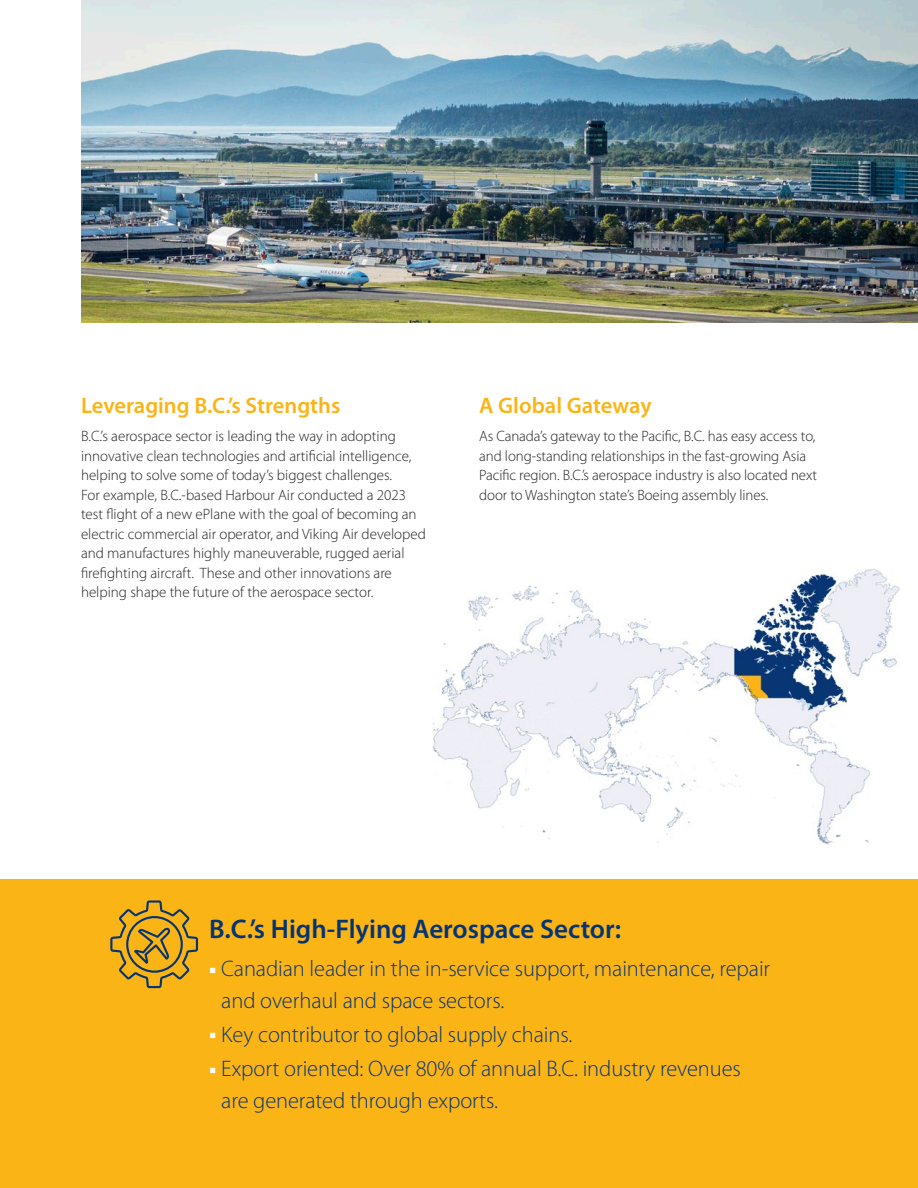
<style>
.page{position:relative;width:918px;height:1188px;background:#fff}
.page>*{position:absolute;margin:0;border:0;box-sizing:border-box;transform-origin:0 0}
.Body_10pt_13_0_track{font:600 27px "Myriad Pro";color:#053474}
.Body_10pt_13_0_track-2{font:300 22.5px/31.5px "Myriad Pro";letter-spacing:-.005em;color:#053474}
.Header_15_pt_Bold{font:600 22.5px "Myriad Pro";color:#fbb416}
.Body_10pt_13_0_track-3{font:300 15px/19.5px "Myriad Pro";color:#231f20}
.s1{font-family:"Minion Pro";font-weight:400;font-size:18px;color:#fff}
</style>
<div class="page">
<img style="left:432px;top:569px;width:468px;height:275px">
<div style="left:0;top:879px;width:918px;height:309px;background:#fbb416"></div>
<img style="left:81px;top:0;width:837px;height:322px">
<svg style="left:110px;top:900px;width:88px;height:88px"></svg>
<p class="Header_15_pt_Bold" style="left:81px;top:391px;width:261px">Leveraging B.C.’s Strengths</p>
<p class="Body_10pt_13_0_track-3" style="left:81px;top:427px;width:346px">B.C.’s aerospace sector is leading the way in adopting innovative clean technologies and artificial intelligence, helping to solve some of today’s biggest challenges.<br>For example, B.C.-based Harbour Air conducted a 2023 test flight of a new ePlane with the goal of becoming an electric commercial air operator, and Viking Air developed and manufactures highly maneuverable, rugged aerial firefighting aircraft. These and other innovations are helping shape the future of the aerospace sector.</p>
<p class="Header_15_pt_Bold" style="left:479px;top:391px;width:174px">A Global Gateway</p>
<p class="Body_10pt_13_0_track-3" style="left:479px;top:427px;width:339px">As Canada’s gateway to the Pacific, B.C. has easy access to, and long-standing relationships in the fast-growing Asia Pacific region. B.C.’s aerospace industry is also located next door to Washington state’s Boeing assembly lines.</p>
<p class="Body_10pt_13_0_track" style="left:209px;top:912px;width:413px">B.C.’s High-Flying Aerospace Sector:</p>
<p class="Body_10pt_13_0_track-2" style="left:221px;top:953px;width:550px;text-indent:-12px"><span class="s1">■</span> Canadian leader in the in-service support, maintenance, repair and overhaul and space sectors.</p>
<p class="Body_10pt_13_0_track-2" style="left:209px;top:1018px;width:365px"><span class="s1">■</span> Key contributor to global supply chains.</p>
<p class="Body_10pt_13_0_track-2" style="left:221px;top:1053px;width:521px;text-indent:-12px"><span class="s1">■</span> Export oriented: Over 80% of annual B.C. industry revenues are generated through exports.</p>
</div>
